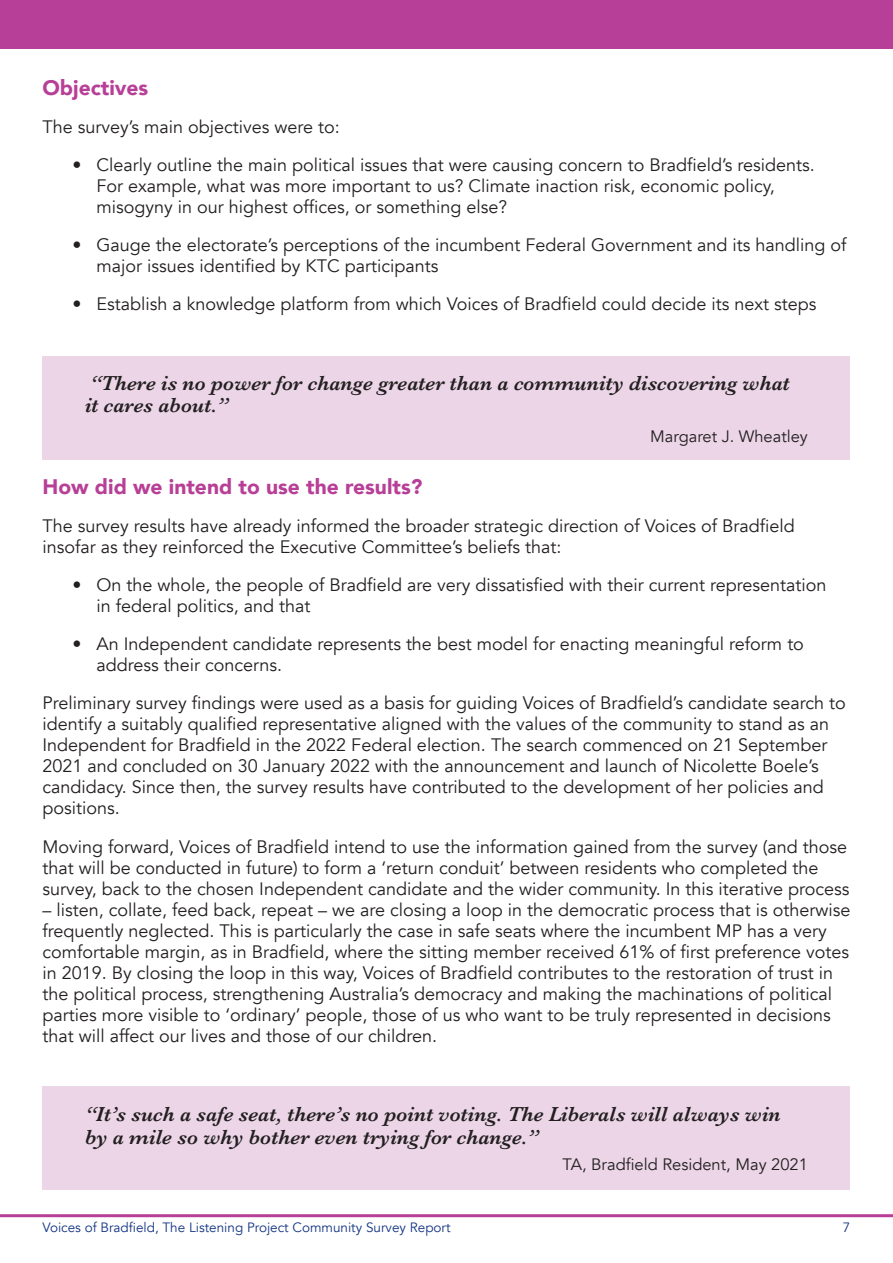
<style>
.page{position:relative;width:893px;height:1263px;background:#fff}
.page>*{position:absolute;margin:0;border:0;box-sizing:border-box;transform-origin:0 0}
.t1{font:italic 600 21px/22.5px "Baskerville";color:#231f20}
.Sub_Title{font:900 21px "Avenir";color:#b83f97}
.Body_Text{font:18px/21px "Avenir";color:#231f20}
.Quote_author{font:16.5px "Avenir";color:#231f20}
.t2{font:13.5px "Avenir";color:#133583}
</style>
<div class="page">
<hr style="left:0;top:1214px;width:893px;height:3px;background:#b83f97">
<div style="left:0;top:0;width:893px;height:49px;background:#b83f97"></div>
<div style="left:43px;top:1087px;width:807px;height:103px;background:#ebd5e7"></div>
<div style="left:43px;top:357px;width:807px;height:103px;background:#ebd5e7"></div>
<p class="Sub_Title" style="left:43px;top:70px;width:107px">Objectives</p>
<p class="Body_Text" style="left:43px;top:117px;width:299px">The survey’s main objectives were to:</p>
<p class="Body_Text" style="left:97px;top:155px;width:720px;text-indent:-24px">• Clearly outline the main political issues that were causing concern to Bradfield’s residents.<br>For example, what was more important to us? Climate inaction risk, economic policy, misogyny in our highest offices, or something else?</p>
<p class="Body_Text" style="left:97px;top:235px;width:752px;text-indent:-24px">• Gauge the electorate’s perceptions of the incumbent Federal Government and its handling of major issues identified by KTC participants</p>
<p class="Body_Text" style="left:73px;top:294px;width:745px">• Establish a knowledge platform from which Voices of Bradfield could decide its next steps</p>
<p class="t1" style="left:85px;top:371px;width:706px">“There is no power for change greater than a community discovering what it cares about.”</p>
<p class="Quote_author" style="left:650px;top:426px;width:159px">Margaret J. Wheatley</p>
<p class="Sub_Title" style="left:43px;top:469px;width:381px">How did we intend to use the results?</p>
<p class="Body_Text" style="left:43px;top:516px;width:754px">The survey results have already informed the broader strategic direction of Voices of Bradfield insofar as they reinforced the Executive Committee’s beliefs that:</p>
<p class="Body_Text" style="left:97px;top:575px;width:731px;text-indent:-24px">• On the whole, the people of Bradfield are very dissatisfied with their current representation in federal politics, and that</p>
<p class="Body_Text" style="left:97px;top:634px;width:709px;text-indent:-24px">• An Independent candidate represents the best model for enacting meaningful reform to address their concerns.</p>
<p class="Body_Text" style="left:43px;top:693px;width:805px">Preliminary survey findings were used as a basis for guiding Voices of Bradfield’s candidate search to identify a suitably qualified representative aligned with the values of the community to stand as an Independent for Bradfield in the 2022 Federal election. The search commenced on 21 September 2021 and concluded on 30 January 2022 with the announcement and launch of Nicolette Boele’s candidacy. Since then, the survey results have contributed to the development of her policies and positions.</p>
<p class="Body_Text" style="left:43px;top:836px;width:808px">Moving forward, Voices of Bradfield intend to use the information gained from the survey (and those that will be conducted in future) to form a ‘return conduit’ between residents who completed the survey, back to the chosen Independent candidate and the wider community. In this iterative process</p>
<p class="Body_Text" style="left:43px;top:899px;width:809px">– listen, collate, feed back, repeat – we are closing a loop in the democratic process that is otherwise frequently neglected. This is particularly the case in safe seats where the incumbent MP has a very comfortable margin, as in Bradfield, where the sitting member received 61% of first preference votes in 2019. By closing the loop in this way, Voices of Bradfield contributes to the restoration of trust in the political process, strengthening Australia’s democracy and making the machinations of political parties more visible to ‘ordinary’ people, those of us who want to be truly represented in decisions that will affect our lives and those of our children.</p>
<p class="t1" style="left:85px;top:1103px;width:697px">“It’s such a safe seat, there’s no point voting. The Liberals will always win by a mile so why bother even trying for change.”</p>
<p class="Quote_author" style="left:562px;top:1155px;width:247px">TA, Bradfield Resident, May 2021</p>
<p class="t2" style="left:43px;top:1219px;width:409px">Voices of Bradfield, The Listening Project Community Survey Report</p>
<p class="t2" style="left:843px;top:1219px;width:9px">7</p>
</div>
